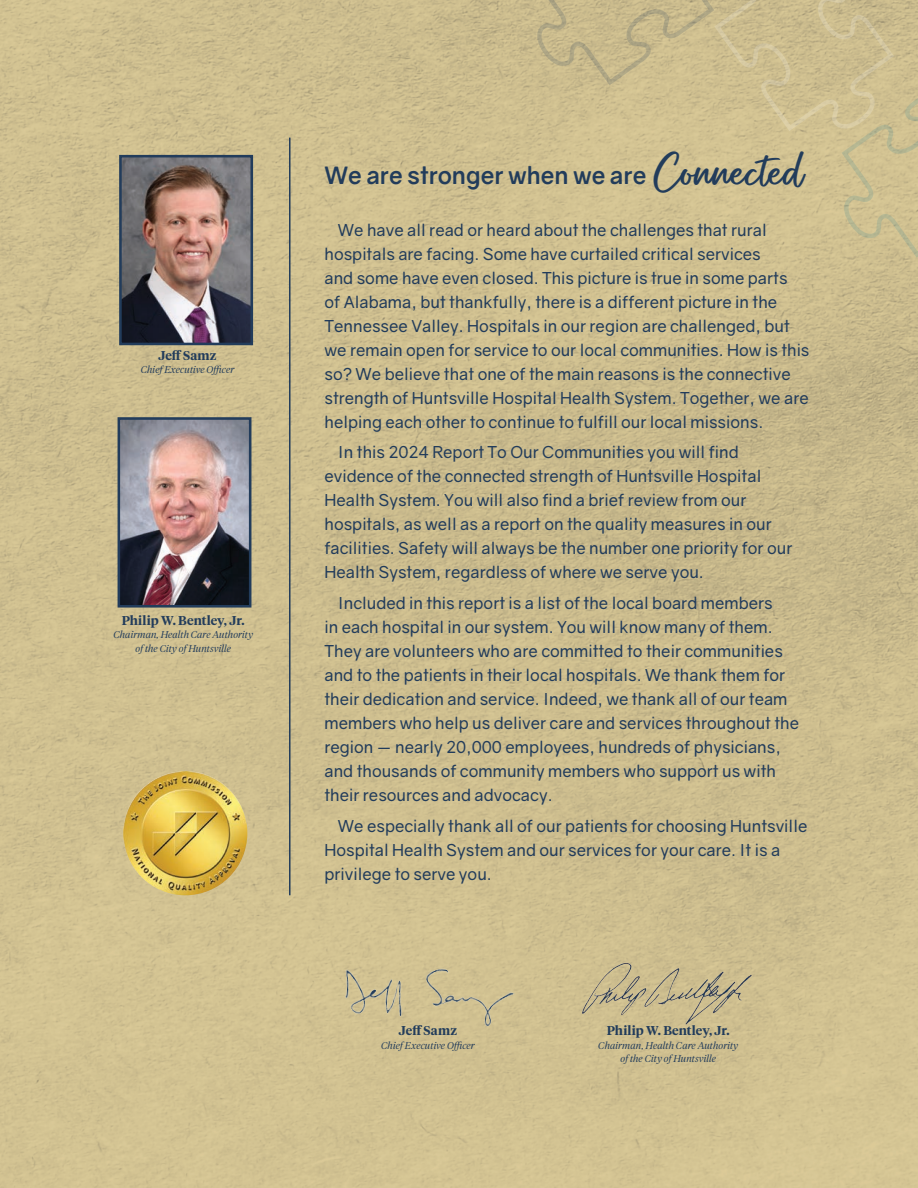
<style>
.page{position:relative;width:918px;height:1188px;background:#fff}
.page>*{position:absolute;margin:0;border:0;box-sizing:border-box;transform-origin:0 0}
.t1{font:700 23.85px "Gravity";letter-spacing:-.005em;color:#223c5b}
.t2{font:16.5px/24px "Gravity";color:#223c5b}
.t3{font:600 12.75px "Tiempos Headline";letter-spacing:.01em;color:#223c5b}
.t4{font:italic 300 9.75px/13.5px "Tiempos Headline";letter-spacing:.015em;color:#223c5b;text-align:center}
.s1{font-family:"Butterscotch";font-weight:400;font-size:38.1px}
</style>
<div class="page">
<img style="left:0;top:0;width:918px;height:1188px">
<img style="left:337px;top:958px;width:179px;height:73px">
<img style="left:557px;top:952px;width:217px;height:80px">
<img style="left:123px;top:159px;width:126px;height:182px">
<div style="left:119px;top:155px;width:134px;height:190px;border:3px solid #223c5b"></div>
<img style="left:122px;top:421px;width:125px;height:183px">
<div style="left:118px;top:417px;width:133px;height:191px;border:3px solid #223c5b"></div>
<hr style="left:289px;top:138px;width:2px;height:757px;background:#223c5b">
<svg style="left:533px;top:0;width:385px;height:259px;background:#cebe90"></svg>
<img style="left:123px;top:771px;width:124px;height:124px;border-radius:62px">
<p class="t3" style="left:158px;top:346px;width:60px">Jeff Samz</p>
<p class="t4" style="left:141px;top:363px;width:95px">Chief Executive Officer</p>
<p class="t3" style="left:122px;top:612px;width:124px">Philip W. Bentley, Jr.</p>
<p class="t4" style="left:113px;top:628px;width:141px">Chairman, Health Care Authority of the City of Huntsville</p>
<h1 class="t1" style="left:324px;top:160px;width:480px">We are stronger when we are <span class="s1">Connected</span></h1>
<p class="t2" style="left:324px;top:218px;width:487px;text-indent:13px">We have all read or heard about the challenges that rural hospitals are facing. Some have curtailed critical services<br>and some have even closed. This picture is true in some parts<br>of Alabama, but thankfully, there is a different picture in the Tennessee Valley. Hospitals in our region are challenged, but we remain open for service to our local communities. How is this so? We believe that one of the main reasons is the connective strength of Huntsville Hospital Health System. Together, we are helping each other to continue to fulfill our local missions.</p>
<p class="t2" style="left:324px;top:441px;width:469px;text-indent:13px">In this 2024 Report To Our Communities you will find evidence of the connected strength of Huntsville Hospital Health System. You will also find a brief review from our hospitals, as well as a report on the quality measures in our facilities. Safety will always be the number one priority for our Health System, regardless of where we serve you.</p>
<p class="t2" style="left:324px;top:591px;width:476px;text-indent:13px">Included in this report is a list of the local board members<br>in each hospital in our system. You will know many of them.<br>They are volunteers who are committed to their communities and to the patients in their local hospitals. We thank them for their dedication and service. Indeed, we thank all of our team members who help us deliver care and services throughout the region — nearly 20,000 employees, hundreds of physicians, and thousands of community members who support us with their resources and advocacy.</p>
<p class="t2" style="left:324px;top:814px;width:484px;text-indent:13px">We especially thank all of our patients for choosing Huntsville<br>Hospital Health System and our services for your care. It is a privilege to serve you.</p>
<p class="t3" style="left:399px;top:1022px;width:60px">Jeff Samz</p>
<p class="t4" style="left:381px;top:1038px;width:95px">Chief Executive Officer</p>
<p class="t3" style="left:607px;top:1022px;width:124px">Philip W. Bentley, Jr.</p>
<p class="t4" style="left:598px;top:1038px;width:142px">Chairman, Health Care Authority of the City of Huntsville</p>
</div>
